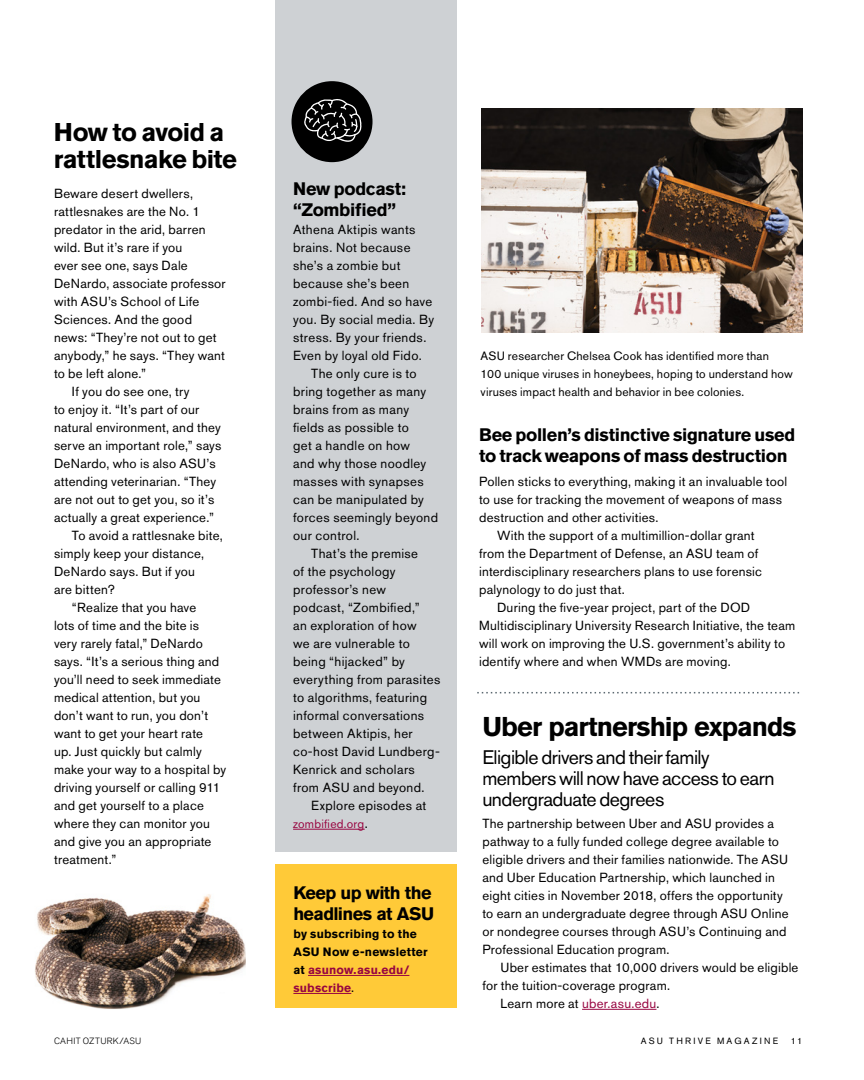
<style>
.page{position:relative;width:864px;height:1080px;background:#fff}
.page>*{position:absolute;margin:0;border:0;box-sizing:border-box;transform-origin:0 0}
.t1{font:700 27px "Akzidenz Grotesk Std";letter-spacing:-.035em;color:#000}
.t2{font:700 25.5px/27px "Akzidenz Grotesk Std";letter-spacing:-.02em;color:#000}
.t3{font:19.5px/21px "Akzidenz Grotesk Std";letter-spacing:-.025em;color:#000}
.t4{font:700 18px/21px "Akzidenz Grotesk Std";letter-spacing:-.02em;color:#000}
.t5{font:13.2px/18px "Akzidenz Grotesk Std";letter-spacing:.02em;color:#000}
.t6{font:12px/18px "Akzidenz Grotesk Std";letter-spacing:.015em;color:#000}
.t7{font:700 12px/18px "Akzidenz Grotesk Std";letter-spacing:.015em;color:#000}
.t8{font:12px "Akzidenz Grotesk Std";letter-spacing:.02em;color:#980641}
.t9{font:9px "Akzidenz Grotesk Std";letter-spacing:.25em;color:#000}
.t10{font:300 9px "Akzidenz Grotesk Std";letter-spacing:.04em;color:#000}
.s1{font-size:13.2px;color:#000}
.s2{color:#980641}
.s3{font-weight:400;font-size:13.2px}
</style>
<div class="page">
<div style="left:275px;top:0;width:182px;height:851px;background:#ced1d4"></div>
<div style="left:275px;top:864px;width:182px;height:144px;background:#ffca38"></div>
<svg style="left:477px;top:692px;width:322px;height:1px"></svg>
<hr style="left:308px;top:975px;width:101px;height:1px;background:#980641">
<hr style="left:293px;top:993px;width:58px;height:1px;background:#980641">
<div style="left:292px;top:81px;width:81px;height:81px;background:#000;border-radius:50%"></div>
<svg style="left:304px;top:99px;width:58px;height:43px"></svg>
<hr style="left:293px;top:829px;width:72px;height:1px;background:#980641">
<img style="left:482px;top:108px;width:320px;height:225px">
<img style="left:35px;top:894px;width:211px;height:115px">
<hr style="left:582px;top:1009px;width:74px;height:1px;background:#980641">
<h2 class="t2" style="left:54px;top:118px;width:185px">How to avoid a rattlesnake bite</h2>
<p class="t5" style="left:54px;top:184px;width:141px">Beware desert dwellers,</p>
<p class="t5" style="left:54px;top:202px;width:148px">rattlesnakes are the No. 1</p>
<p class="t5" style="left:54px;top:220px;width:153px">predator in the arid, barren</p>
<p class="t5" style="left:54px;top:238px;width:130px">wild. But it’s rare if you</p>
<p class="t5" style="left:54px;top:256px;width:135px">ever see one, says Dale</p>
<p class="t5" style="left:54px;top:274px;width:173px">DeNardo, associate professor</p>
<p class="t5" style="left:54px;top:292px;width:147px">with ASU’s School of Life</p>
<p class="t5" style="left:54px;top:310px;width:140px">Sciences. And the good</p>
<p class="t5" style="left:54px;top:328px;width:164px">news: “They’re not out to get</p>
<p class="t5" style="left:54px;top:346px;width:173px">anybody,” he says. “They want</p>
<p class="t5" style="left:54px;top:364px;width:94px">to be left alone.”</p>
<p class="t5" style="left:72px;top:382px;width:119px">If you do see one, try</p>
<p class="t5" style="left:54px;top:400px;width:147px">to enjoy it. “It’s part of our</p>
<p class="t5" style="left:54px;top:418px;width:168px">natural environment, and they</p>
<p class="t5" style="left:54px;top:436px;width:169px">serve an important role,” says</p>
<p class="t5" style="left:54px;top:454px;width:163px">DeNardo, who is also ASU’s</p>
<p class="t5" style="left:54px;top:472px;width:164px">attending veterinarian. “They</p>
<p class="t5" style="left:54px;top:490px;width:162px">are not out to get you, so it’s</p>
<p class="t5" style="left:54px;top:508px;width:161px">actually a great experience.”</p>
<p class="t5" style="left:72px;top:526px;width:152px">To avoid a rattlesnake bite,</p>
<p class="t5" style="left:54px;top:544px;width:152px">simply keep your distance,</p>
<p class="t5" style="left:54px;top:562px;width:143px">DeNardo says. But if you</p>
<p class="t5" style="left:54px;top:580px;width:62px">are bitten?</p>
<p class="t5" style="left:72px;top:598px;width:126px">“Realize that you have</p>
<p class="t5" style="left:54px;top:616px;width:147px">lots of time and the bite is</p>
<p class="t5" style="left:54px;top:634px;width:150px">very rarely fatal,” DeNardo</p>
<p class="t5" style="left:54px;top:652px;width:167px">says. “It’s a serious thing and</p>
<p class="t5" style="left:54px;top:670px;width:168px">you’ll need to seek immediate</p>
<p class="t5" style="left:54px;top:688px;width:148px">medical attention, but you</p>
<p class="t5" style="left:54px;top:706px;width:156px">don’t want to run, you don’t</p>
<p class="t5" style="left:54px;top:724px;width:151px">want to get your heart rate</p>
<p class="t5" style="left:54px;top:742px;width:149px">up. Just quickly but calmly</p>
<p class="t5" style="left:54px;top:760px;width:174px">make your way to a hospital by</p>
<p class="t5" style="left:54px;top:778px;width:168px">driving yourself or calling 911</p>
<p class="t5" style="left:54px;top:796px;width:152px">and get yourself to a place</p>
<p class="t5" style="left:54px;top:814px;width:158px">where they can monitor you</p>
<p class="t5" style="left:54px;top:832px;width:159px">and give you an appropriate</p>
<p class="t5" style="left:54px;top:850px;width:64px">treatment.”</p>
<h3 class="t4" style="left:293px;top:178px;width:114px">New podcast: “Zombified”</h3>
<p class="t5" style="left:293px;top:220px;width:124px">Athena Aktipis wants</p>
<p class="t5" style="left:293px;top:238px;width:119px">brains. Not because</p>
<p class="t5" style="left:293px;top:256px;width:109px">she’s a zombie but</p>
<p class="t5" style="left:293px;top:274px;width:118px">because she’s been</p>
<p class="t5" style="left:293px;top:292px;width:141px">zombi-fied. And so have</p>
<p class="t5" style="left:293px;top:310px;width:143px">you. By social media. By</p>
<p class="t5" style="left:293px;top:328px;width:135px">stress. By your friends.</p>
<p class="t5" style="left:293px;top:346px;width:130px">Even by loyal old Fido.</p>
<p class="t5" style="left:311px;top:364px;width:107px">The only cure is to</p>
<p class="t5" style="left:293px;top:382px;width:135px">bring together as many</p>
<p class="t5" style="left:293px;top:400px;width:118px">brains from as many</p>
<p class="t5" style="left:293px;top:418px;width:117px">fields as possible to</p>
<p class="t5" style="left:293px;top:436px;width:119px">get a handle on how</p>
<p class="t5" style="left:293px;top:454px;width:135px">and why those noodley</p>
<p class="t5" style="left:293px;top:472px;width:132px">masses with synapses</p>
<p class="t5" style="left:293px;top:490px;width:132px">can be manipulated by</p>
<p class="t5" style="left:293px;top:508px;width:146px">forces seemingly beyond</p>
<p class="t5" style="left:293px;top:526px;width:68px">our control.</p>
<p class="t5" style="left:311px;top:544px;width:109px">That’s the premise</p>
<p class="t5" style="left:293px;top:562px;width:104px">of the psychology</p>
<p class="t5" style="left:293px;top:580px;width:94px">professor’s new</p>
<p class="t5" style="left:293px;top:598px;width:128px">podcast, “Zombified,”</p>
<p class="t5" style="left:293px;top:616px;width:125px">an exploration of how</p>
<p class="t5" style="left:293px;top:634px;width:118px">we are vulnerable to</p>
<p class="t5" style="left:293px;top:652px;width:113px">being “hijacked” by</p>
<p class="t5" style="left:293px;top:670px;width:149px">everything from parasites</p>
<p class="t5" style="left:293px;top:688px;width:136px">to algorithms, featuring</p>
<p class="t5" style="left:293px;top:706px;width:133px">informal conversations</p>
<p class="t5" style="left:293px;top:724px;width:121px">between Aktipis, her</p>
<p class="t5" style="left:293px;top:742px;width:148px">co-host David Lundberg-</p>
<p class="t5" style="left:293px;top:760px;width:123px">Kenrick and scholars</p>
<p class="t5" style="left:293px;top:778px;width:133px">from ASU and beyond.</p>
<p class="t5" style="left:311px;top:796px;width:117px">Explore episodes at</p>
<p class="t8" style="left:293px;top:817px;width:76px">zombified.org<span class="s1">.</span></p>
<h3 class="t4" style="left:293px;top:882px;width:142px">Keep up with the headlines at ASU</h3>
<p class="t7" style="left:293px;top:925px;width:136px">by subscribing to the<br>ASU Now e-newsletter at <span class="s2">asunow.asu.edu/ subscribe</span><span class="s3">.</span></p>
<p class="t6" style="left:481px;top:347px;width:314px">ASU researcher Chelsea Cook has identified more than<br>100 unique viruses in honeybees, hoping to understand how viruses impact health and behavior in bee colonies.</p>
<h3 class="t4" style="left:479px;top:424px;width:318px">Bee pollen’s distinctive signature used to track weapons of mass destruction</h3>
<p class="t5" style="left:479px;top:472px;width:310px">Pollen sticks to everything, making it an invaluable tool</p>
<p class="t5" style="left:479px;top:490px;width:304px">to use for tracking the movement of weapons of mass</p>
<p class="t5" style="left:479px;top:508px;width:181px">destruction and other activities.</p>
<p class="t5" style="left:497px;top:526px;width:259px">With the support of a multimillion-dollar grant</p>
<p class="t5" style="left:479px;top:544px;width:281px">from the Department of Defense, an ASU team of</p>
<p class="t5" style="left:479px;top:562px;width:285px">interdisciplinary researchers plans to use forensic</p>
<p class="t5" style="left:479px;top:580px;width:147px">palynology to do just that.</p>
<p class="t5" style="left:497px;top:598px;width:255px">During the five-year project, part of the DOD</p>
<p class="t5" style="left:479px;top:616px;width:318px">Multidisciplinary University Research Initiative, the team</p>
<p class="t5" style="left:479px;top:634px;width:308px">will work on improving the U.S. government’s ability to</p>
<p class="t5" style="left:479px;top:652px;width:253px">identify where and when WMDs are moving.</p>
<h1 class="t1" style="left:482px;top:711px;width:316px">Uber partnership expands</h1>
<h3 class="t3" style="left:482px;top:746px;width:294px">Eligible drivers and their family members will now have access to earn undergraduate degrees</h3>
<p class="t5" style="left:482px;top:814px;width:308px">The partnership between Uber and ASU provides a pathway to a fully funded college degree available to eligible drivers and their families nationwide. The ASU and Uber Education Partnership, which launched in eight cities in November 2018, offers the opportunity to earn an undergraduate degree through ASU Online or nondegree courses through ASU’s Continuing and Professional Education program.</p>
<p class="t5" style="left:500px;top:958px;width:300px">Uber estimates that 10,000 drivers would be eligible</p>
<p class="t5" style="left:482px;top:976px;width:189px">for the tuition-coverage program.</p>
<p class="t5" style="left:500px;top:994px;width:161px">Learn more at <span class="s2">uber.asu.edu</span>.</p>
<p class="t10" style="left:54px;top:1036px;width:89px">CAHIT OZTURK/ASU</p>
<p class="t9" style="left:641px;top:1036px;width:139px">ASU THRIVE MAGAZINE</p>
<p class="t9" style="left:791px;top:1036px;width:13px">11</p>
</div>
